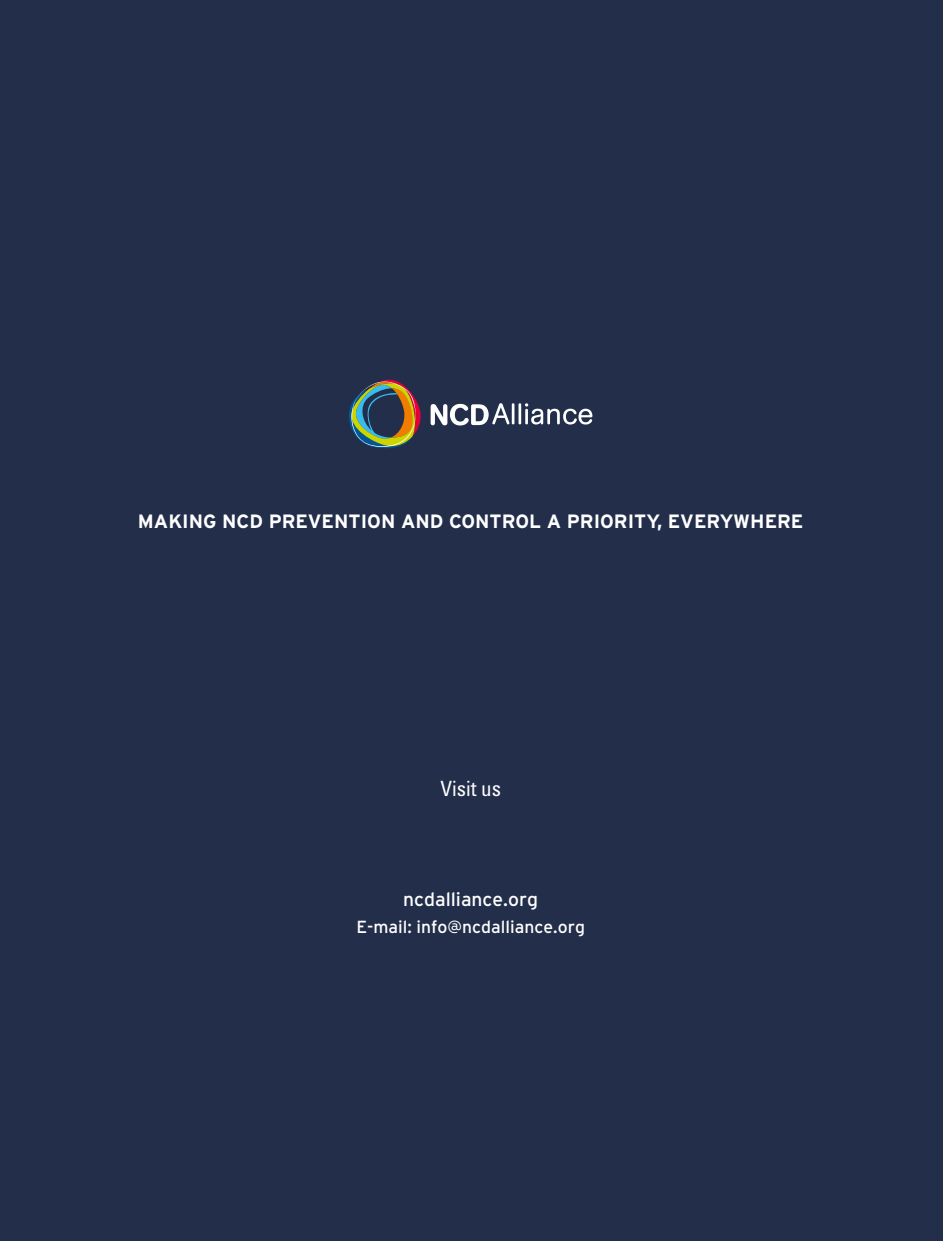
<style>
.page{position:relative;width:943px;height:1241px;background:#fff}
.page>*{position:absolute;margin:0;border:0;box-sizing:border-box;transform-origin:0 0}
.TXT_sin{font:condensed 21px "Univers LT Std";color:#fff}
.TIT_cap{font:700 19.25px "Interstate Plus";color:#fff}
.Intro_NOVA{font:19.25px "Interstate Plus";color:#fff}
.Intro_NOVA-2{font:17.5px "Interstate Plus";color:#fff}
</style>
<div class="page">
<div style="left:0;top:0;width:943px;height:1240px;background:#232e4a"></div>
<svg style="left:349px;top:379px;width:72px;height:69px"></svg>
<svg style="left:430px;top:403px;width:162px;height:22px"></svg>
<p class="TIT_cap" style="left:138px;top:510px;width:667px">MAKING NCD PREVENTION AND CONTROL A PRIORITY, EVERYWHERE</p>
<p class="TXT_sin" style="left:440px;top:774px;width:62px">Visit us</p>
<p class="Intro_NOVA" style="left:403px;top:887px;width:137px">ncdalliance.org</p>
<p class="Intro_NOVA-2" style="left:356px;top:916px;width:230px">E-mail: info@ncdalliance.org</p>
</div>
